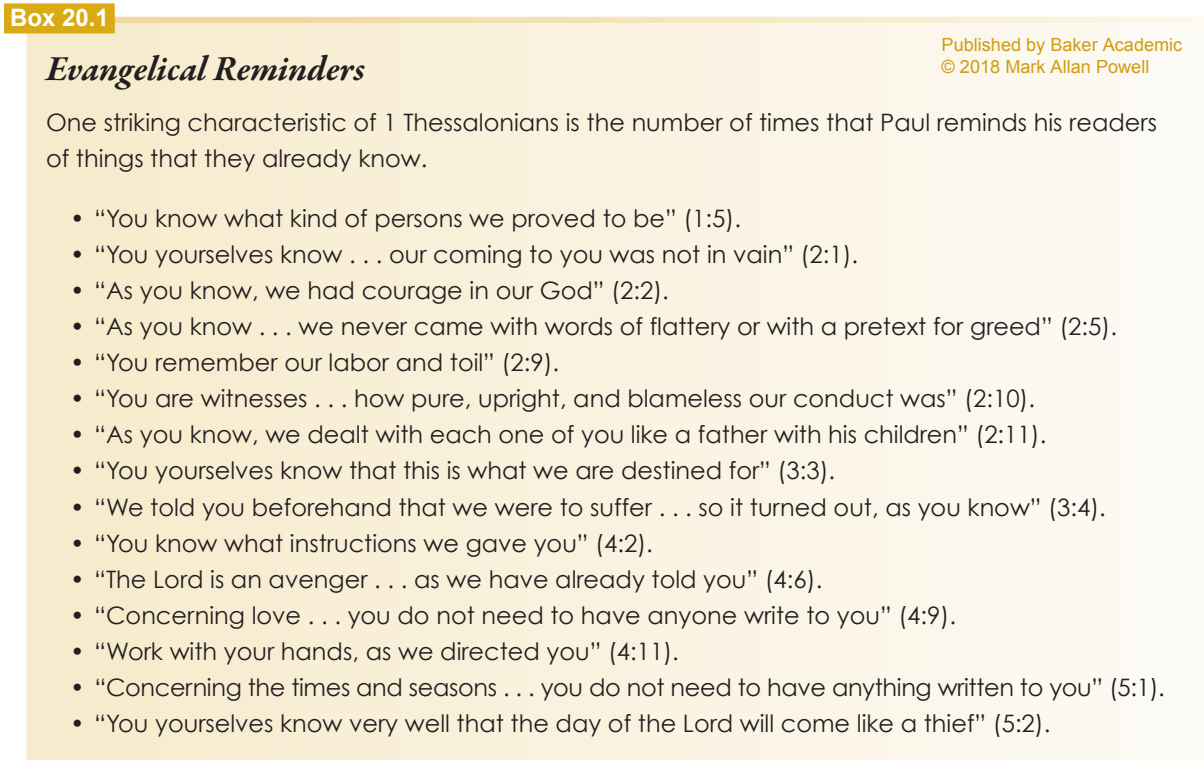
<style>
.page{position:relative;width:1204px;height:760px;background:#fff}
.page>*{position:absolute;margin:0;border:0;box-sizing:border-box;transform-origin:0 0}
.t1{font:italic 700 36px "Garamond Premr Pro";color:#231f20}
.t2{font:24px/36px "Century Gothic";color:#231f20}
.t3{font:700 24px "Arial";color:#fff}
.t4{font:18px/21.6px "Arial";color:#d19c14}
</style>
<div class="page">
<div style="left:10px;top:8px;width:1194px;height:751px;background:linear-gradient(to right,#f8ebcd,#fdfaf5)"></div>
<svg style="left:115px;top:17px;width:1089px;height:6px;background:#f5e5bf"></svg>
<div style="left:4px;top:3px;width:111px;height:30px;background:#daaa14"></div>
<p class="t3" style="left:10px;top:2px;width:100px">Box 20.1</p>
<h1 class="t1" style="left:46px;top:47px;width:320px">Evangelical Reminders</h1>
<p class="t2" style="left:46px;top:104px;width:1112px">One striking characteristic of 1 Thessalonians is the number of times that Paul reminds his readers of things that they already know.</p>
<p class="t2" style="left:70px;top:200px;width:672px">• “You know what kind of persons we proved to be” (1:5).</p>
<p class="t2" style="left:70px;top:236px;width:789px">• “You yourselves know . . . our coming to you was not in vain” (2:1).</p>
<p class="t2" style="left:70px;top:272px;width:600px">• “As you know, we had courage in our God” (2:2).</p>
<p class="t2" style="left:70px;top:308px;width:1048px">• “As you know . . . we never came with words of flattery or with a pretext for greed” (2:5).</p>
<p class="t2" style="left:70px;top:344px;width:491px">• “You remember our labor and toil” (2:9).</p>
<p class="t2" style="left:70px;top:380px;width:966px">• “You are witnesses . . . how pure, upright, and blameless our conduct was” (2:10).</p>
<p class="t2" style="left:70px;top:416px;width:978px">• “As you know, we dealt with each one of you like a father with his children” (2:11).</p>
<p class="t2" style="left:70px;top:452px;width:766px">• “You yourselves know that this is what we are destined for” (3:3).</p>
<p class="t2" style="left:70px;top:488px;width:1037px">• “We told you beforehand that we were to suffer . . . so it turned out, as you know” (3:4).</p>
<p class="t2" style="left:70px;top:524px;width:584px">• “You know what instructions we gave you” (4:2).</p>
<p class="t2" style="left:70px;top:560px;width:754px">• “The Lord is an avenger . . . as we have already told you” (4:6).</p>
<p class="t2" style="left:70px;top:596px;width:887px">• “Concerning love . . . you do not need to have anyone write to you” (4:9).</p>
<p class="t2" style="left:70px;top:632px;width:610px">• “Work with your hands, as we directed you” (4:11).</p>
<p class="t2" style="left:70px;top:668px;width:1096px">• “Concerning the times and seasons . . . you do not need to have anything written to you” (5:1).</p>
<p class="t2" style="left:70px;top:704px;width:982px">• “You yourselves know very well that the day of the Lord will come like a thief” (5:2).</p>
<p class="t4" style="left:941px;top:34px;width:242px">Published by Baker Academic © 2018 Mark Allan Powell</p>
</div>
